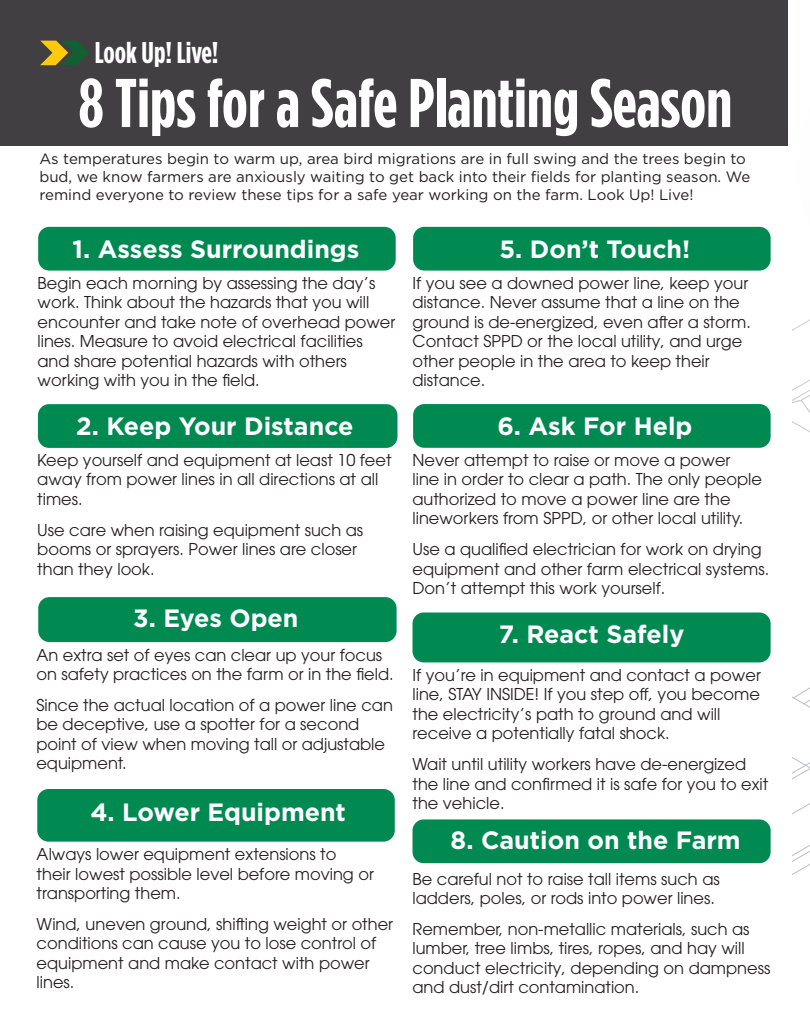
<style>
.page{position:relative;width:810px;height:1035px;background:#fff}
.page>*{position:absolute;margin:0;border:0;box-sizing:border-box;transform-origin:0 0}
.t1{font:700 68.75px "Gotham Condensed";color:#fff}
.t2{font:700 30px "Gotham Condensed";color:#fff}
.t3{font:700 25px "Gotham";color:#fff}
.t4{font:16.25px/19.5px "ITC Avant Garde Pro";color:#231f20}
.t5{font:15px/18px "Gotham";color:#231f20}
</style>
<div class="page">
<div style="left:0;top:0;width:788px;height:145px;background:#413f41"></div>
<div style="left:38px;top:227px;width:358px;height:44px;background:#008a52;border-radius:11px"></div>
<div style="left:37px;top:789px;width:358px;height:53px;background:#008a52;border-radius:11px"></div>
<div style="left:38px;top:597px;width:359px;height:45px;background:#008a52;border-radius:11px"></div>
<div style="left:413px;top:227px;width:358px;height:44px;background:#008a52;border-radius:11px"></div>
<div style="left:412px;top:612px;width:359px;height:50px;background:#008a52;border-radius:11px"></div>
<svg style="left:793px;top:319px;width:17px;height:556px"></svg>
<svg style="left:40px;top:41px;width:49px;height:24px"></svg>
<div style="left:38px;top:404px;width:360px;height:44px;background:#008a52;border-radius:11px"></div>
<div style="left:413px;top:404px;width:358px;height:44px;background:#008a52;border-radius:11px"></div>
<div style="left:412px;top:819px;width:359px;height:44px;background:#008a52;border-radius:11px"></div>
<h2 class="t2" style="left:95px;top:35px;width:125px">Look Up! Live!</h2>
<h1 class="t1" style="left:78px;top:63px;width:655px">8 Tips for a Safe Planting Season</h1>
<p class="t5" style="left:39px;top:149px;width:712px">As temperatures begin to warm up, area bird migrations are in full swing and the trees begin to bud, we know farmers are anxiously waiting to get back into their fields for planting season. We remind everyone to review these tips for a safe year working on the farm. Look Up! Live!</p>
<h3 class="t3" style="left:73px;top:232px;width:288px">1. Assess Surroundings</h3>
<p class="t4" style="left:38px;top:273px;width:359px">Begin each morning by assessing the day’s work. Think about the hazards that you will encounter and take note of overhead power lines. Measure to avoid electrical facilities and share potential hazards with others working with you in the field.</p>
<h3 class="t3" style="left:499px;top:232px;width:192px">5. Don’t Touch!</h3>
<p class="t4" style="left:412px;top:273px;width:340px">If you see a downed power line, keep your distance. Never assume that a line on the ground is de-energized, even after a storm.<br>Contact SPPD or the local utility, and urge other people in the area to keep their distance.</p>
<h3 class="t3" style="left:76px;top:410px;width:279px">2. Keep Your Distance</h3>
<p class="t4" style="left:37px;top:450px;width:356px">Keep yourself and equipment at least 10 feet away from power lines in all directions at all times.</p>
<p class="t4" style="left:37px;top:520px;width:327px">Use care when raising equipment such as booms or sprayers. Power lines are closer than they look.</p>
<h3 class="t3" style="left:133px;top:601px;width:167px">3. Eyes Open</h3>
<p class="t4" style="left:36px;top:645px;width:359px">An extra set of eyes can clear up your focus on safety practices on the farm or in the field.</p>
<p class="t4" style="left:36px;top:695px;width:358px">Since the actual location of a power line can be deceptive, use a spotter for a second point of view when moving tall or adjustable equipment.</p>
<h3 class="t3" style="left:90px;top:796px;width:257px">4. Lower Equipment</h3>
<p class="t4" style="left:37px;top:844px;width:339px">Always lower equipment extensions to their lowest possible level before moving or transporting them.</p>
<p class="t4" style="left:37px;top:914px;width:358px">Wind, uneven ground, shifting weight or other conditions can cause you to lose control of equipment and make contact with power lines.</p>
<h3 class="t3" style="left:497px;top:410px;width:197px">6. Ask For Help</h3>
<p class="t4" style="left:412px;top:450px;width:351px">Never attempt to raise or move a power<br>line in order to clear a path. The only people authorized to move a power line are the lineworkers from SPPD, or other local utility.</p>
<p class="t4" style="left:412px;top:539px;width:358px">Use a qualified electrician for work on drying equipment and other farm electrical systems.<br>Don’t attempt this work yourself.</p>
<h3 class="t3" style="left:499px;top:618px;width:187px">7. React Safely</h3>
<p class="t4" style="left:412px;top:665px;width:350px">If you’re in equipment and contact a power line, STAY INSIDE! If you step off, you become the electricity’s path to ground and will receive a potentially fatal shock.</p>
<p class="t4" style="left:412px;top:754px;width:357px">Wait until utility workers have de-energized the line and confirmed it is safe for you to exit the vehicle.</p>
<h3 class="t3" style="left:451px;top:824px;width:292px">8. Caution on the Farm</h3>
<p class="t4" style="left:412px;top:869px;width:309px">Be careful not to raise tall items such as ladders, poles, or rods into power lines.</p>
<p class="t4" style="left:412px;top:919px;width:359px">Remember, non-metallic materials, such as lumber, tree limbs, tires, ropes, and hay will conduct electricity, depending on dampness and dust/dirt contamination.</p>
</div>
